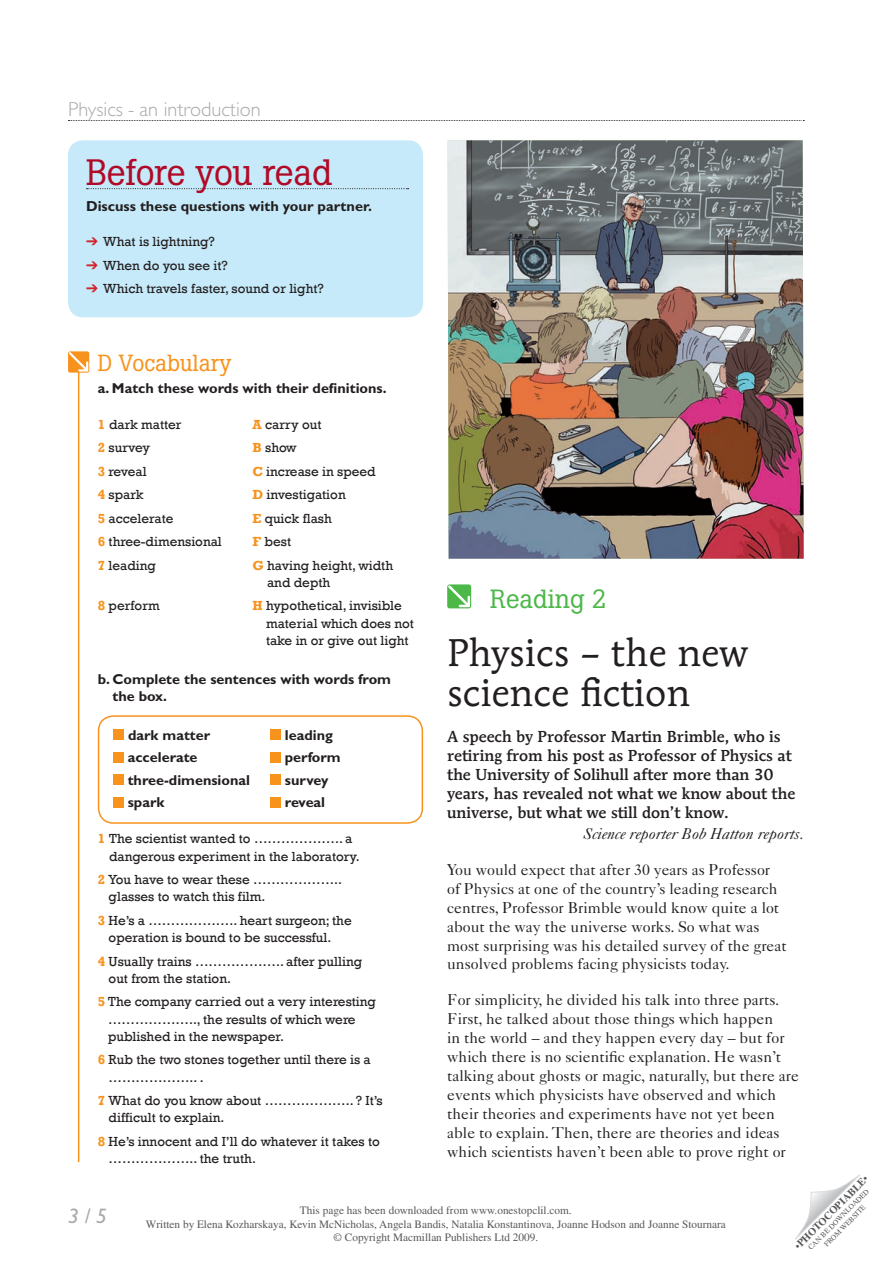
<style>
.page{position:relative;width:893px;height:1263px;background:#fff}
.page>*{position:absolute;margin:0;border:0;box-sizing:border-box;transform-origin:0 0}
.Text_head{font:38.25px/40.5px "Mendoza Roman Std";color:#231f20}
.Read_head{font:36.3px "Boton";letter-spacing:-.01em;color:#b00a27}
.Text_head-2{font:26.1px "Boton";color:#4cb848}
.Vocabulary_head{font:23.1px "Boton";color:#f7931d}
.t1{font:italic 21px "Gill Sans Std";color:#a8a9ad}
.t2{font:300 20.25px "Gill Sans Std";color:#a8a9ad}
.Text_Alt{font:15.75px/18.9px "Caslon 540 LT Std";color:#231f20}
.Text{font:500 15.75px/18.9px "Mendoza Roman Std";color:#231f20}
.Text-2{font:italic 15.75px "Caslon 540 LT Std";color:#231f20}
.read_subhead{font:700 14.55px "Gill Sans Std";color:#231f20}
.Vocabulary_subhead{font:700 14.4px/22.5px "Gill Sans Std";color:#231f20}
.Vocabulary_LIST{font:13.5px/17.2px "Rockwell";color:#231f20}
.Vocabulary_BULLET_RE{font:13.5px "Rockwell";color:#231f20}
.t3{font:11.25px/13.5px "Times LT Std";color:#57585a;text-align:center}
.t4{font:700 10.5px "Times LT Std";color:#57585a}
.t5{font:7.5px/9px "Times LT Std";color:#57585a;text-align:center}
.s1{color:#d1232a}
.s2{font-weight:700;color:#f7931d}
.s3{font-weight:400}
</style>
<div class="page">
<svg style="left:795px;top:1175px;width:65px;height:64px"></svg>
<svg style="left:68px;top:120px;width:736px;height:1px"></svg>
<div style="left:68px;top:140px;width:355px;height:177px;background:#c6eafa;border-radius:15px"></div>
<svg style="left:87px;top:188px;width:322px;height:1px"></svg>
<img style="left:448px;top:140px;width:356px;height:419px">
<hr style="left:78px;top:372px;width:1px;height:790px;background:#f7931d">
<svg style="left:68px;top:351px;width:21px;height:22px"></svg>
<svg style="left:447px;top:584px;width:24px;height:24px"></svg>
<div style="left:114px;top:729px;width:10px;height:11px;background:#f7931d"></div>
<div style="left:114px;top:752px;width:10px;height:10px;background:#f7931d"></div>
<div style="left:114px;top:774px;width:10px;height:11px;background:#f7931d"></div>
<div style="left:114px;top:797px;width:10px;height:10px;background:#f7931d"></div>
<div style="left:271px;top:729px;width:10px;height:11px;background:#f7931d"></div>
<div style="left:271px;top:752px;width:10px;height:10px;background:#f7931d"></div>
<div style="left:271px;top:774px;width:10px;height:11px;background:#f7931d"></div>
<div style="left:271px;top:797px;width:10px;height:10px;background:#f7931d"></div>
<div style="left:98px;top:715px;width:325px;height:109px;border:2px solid #f7931d;border-radius:15px"></div>
<p class="t2" style="left:68px;top:98px;width:194px">Physics - an introduction</p>
<p class="Read_head" style="left:86px;top:150px;width:248px">Before you read</p>
<p class="read_subhead" style="left:86px;top:197px;width:287px">Discuss these questions with your partner.</p>
<p class="Vocabulary_BULLET_RE" style="left:86px;top:234px;width:130px"><span class="s1">➔</span> What is lightning?</p>
<p class="Vocabulary_BULLET_RE" style="left:86px;top:257px;width:143px"><span class="s1">➔</span> When do you see it?</p>
<p class="Vocabulary_BULLET_RE" style="left:86px;top:281px;width:239px"><span class="s1">➔</span> Which travels faster, sound or light?</p>
<p class="Vocabulary_head" style="left:98px;top:349px;width:135px">D Vocabulary</p>
<p class="Vocabulary_subhead" style="left:98px;top:377px;width:290px">a. Match these words with their definitions.</p>
<p class="Vocabulary_LIST" style="left:98px;top:416px;width:85px"><span class="s2">1</span> dark matter</p>
<p class="Vocabulary_LIST" style="left:252px;top:416px;width:71px"><span class="s2">A</span> carry out</p>
<p class="Vocabulary_LIST" style="left:98px;top:439px;width:54px"><span class="s2">2</span> survey</p>
<p class="Vocabulary_LIST" style="left:252px;top:439px;width:46px"><span class="s2">B</span> show</p>
<p class="Vocabulary_LIST" style="left:98px;top:463px;width:50px"><span class="s2">3</span> reveal</p>
<p class="Vocabulary_LIST" style="left:252px;top:463px;width:125px"><span class="s2">C</span> increase in speed</p>
<p class="Vocabulary_LIST" style="left:98px;top:486px;width:47px"><span class="s2">4</span> spark</p>
<p class="Vocabulary_LIST" style="left:252px;top:486px;width:95px"><span class="s2">D</span> investigation</p>
<p class="Vocabulary_LIST" style="left:98px;top:510px;width:77px"><span class="s2">5</span> accelerate</p>
<p class="Vocabulary_LIST" style="left:252px;top:510px;width:81px"><span class="s2">E</span> quick flash</p>
<p class="Vocabulary_LIST" style="left:98px;top:533px;width:126px"><span class="s2">6</span> three-dimensional</p>
<p class="Vocabulary_LIST" style="left:252px;top:533px;width:40px"><span class="s2">F</span> best</p>
<p class="Vocabulary_LIST" style="left:98px;top:557px;width:60px"><span class="s2">7</span> leading</p>
<p class="Vocabulary_LIST" style="left:267px;top:557px;width:127px;text-indent:-15px"><span class="s2">G</span> having height, width and depth</p>
<p class="Vocabulary_LIST" style="left:98px;top:597px;width:63px"><span class="s2">8</span> perform</p>
<p class="Vocabulary_LIST" style="left:266px;top:597px;width:149px;text-indent:-14px"><span class="s2">H</span> hypothetical, invisible material which does not take in or give out light</p>
<p class="Vocabulary_subhead" style="left:113px;top:670px;width:280px;line-height:17.2px;text-indent:-15px">b. Complete the sentences with words from the box.</p>
<p class="Vocabulary_subhead" style="left:128px;top:724px;width:124px">dark matter accelerate three-dimensional spark</p>
<p class="Vocabulary_subhead" style="left:285px;top:724px;width:57px">leading perform survey reveal</p>
<p class="Vocabulary_LIST" style="left:109px;top:830px;width:252px;text-indent:-11px"><span class="s2">1</span> The scientist wanted to ……………….. a dangerous experiment in the laboratory.</p>
<p class="Vocabulary_LIST" style="left:109px;top:871px;width:235px;text-indent:-11px"><span class="s2">2</span> You have to wear these ……………….. glasses to watch this film.</p>
<p class="Vocabulary_LIST" style="left:109px;top:912px;width:245px;text-indent:-11px"><span class="s2">3</span> He’s a ……………….. heart surgeon; the operation is bound to be successful.</p>
<p class="Vocabulary_LIST" style="left:109px;top:952px;width:255px;text-indent:-11px"><span class="s2">4</span> Usually trains ……………….. after pulling out from the station.</p>
<p class="Vocabulary_LIST" style="left:108px;top:993px;width:269px;text-indent:-10px"><span class="s2">5</span> The company carried out a very interesting ……………….., the results of which were published in the newspaper.</p>
<p class="Vocabulary_LIST" style="left:109px;top:1051px;width:264px;text-indent:-11px"><span class="s2">6</span> Rub the two stones together until there is a ……………….. .</p>
<p class="Vocabulary_LIST" style="left:109px;top:1092px;width:275px;text-indent:-11px"><span class="s2">7</span> What do you know about ……………….. ? It’s difficult to explain.</p>
<p class="Vocabulary_LIST" style="left:109px;top:1133px;width:273px;text-indent:-11px"><span class="s2">8</span> He’s innocent and I’ll do whatever it takes to ……………….. the truth.</p>
<p class="Text_head-2" style="left:490px;top:584px;width:118px">Reading 2</p>
<p class="Text_head" style="left:447px;top:632px;width:302px">Physics – the new science fiction</p>
<p class="Text" style="left:447px;top:727px;width:350px">A speech by Professor Martin Brimble, who is retiring from his post as Professor of Physics at the University of Solihull after more than 30 years, has revealed not what we know about the universe, but what we still don’t know.</p>
<p class="Text-2" style="left:584px;top:824px;width:222px">Science reporter Bob Hatton reports.</p>
<p class="Text_Alt" style="left:447px;top:860px;width:341px">You would expect that after 30 years as Professor of Physics at one of the country’s leading research centres, Professor Brimble would know quite a lot about the way the universe works. So what was most surprising was his detailed survey of the great unsolved problems facing physicists today.</p>
<p class="Text_Alt" style="left:447px;top:990px;width:353px">For simplicity, he divided his talk into three parts.<br>First, he talked about those things which happen<br>in the world – and they happen every day – but for which there is no scientific explanation. He wasn’t talking about ghosts or magic, naturally, but there are events which physicists have observed and which their theories and experiments have not yet been able to explain. Then, there are theories and ideas which scientists haven’t been able to prove right or</p>
<h3 class="t1" style="left:68px;top:1204px;width:40px">3 / 5</h3>
<p class="t3" style="left:146px;top:1204px;width:581px">This page has been downloaded from www.onestopclil.com.<br>Written by Elena Kozharskaya, Kevin McNicholas, Angela Bandis, Natalia Konstantinova, Joanne Hodson and Joanne Stournara © Copyright Macmillan Publishers Ltd 2009.</p>
<p class="t4" style="left:792px;top:1243px;width:101px;rotate:-45deg"><span class="s3">•</span>PHOTOCOPIABLE<span class="s3">•</span></p>
<p class="t5" style="left:806px;top:1245px;width:84px;rotate:-45deg">CAN BE DOWNLOADED<br>FROM WEBSITE</p>
</div>
